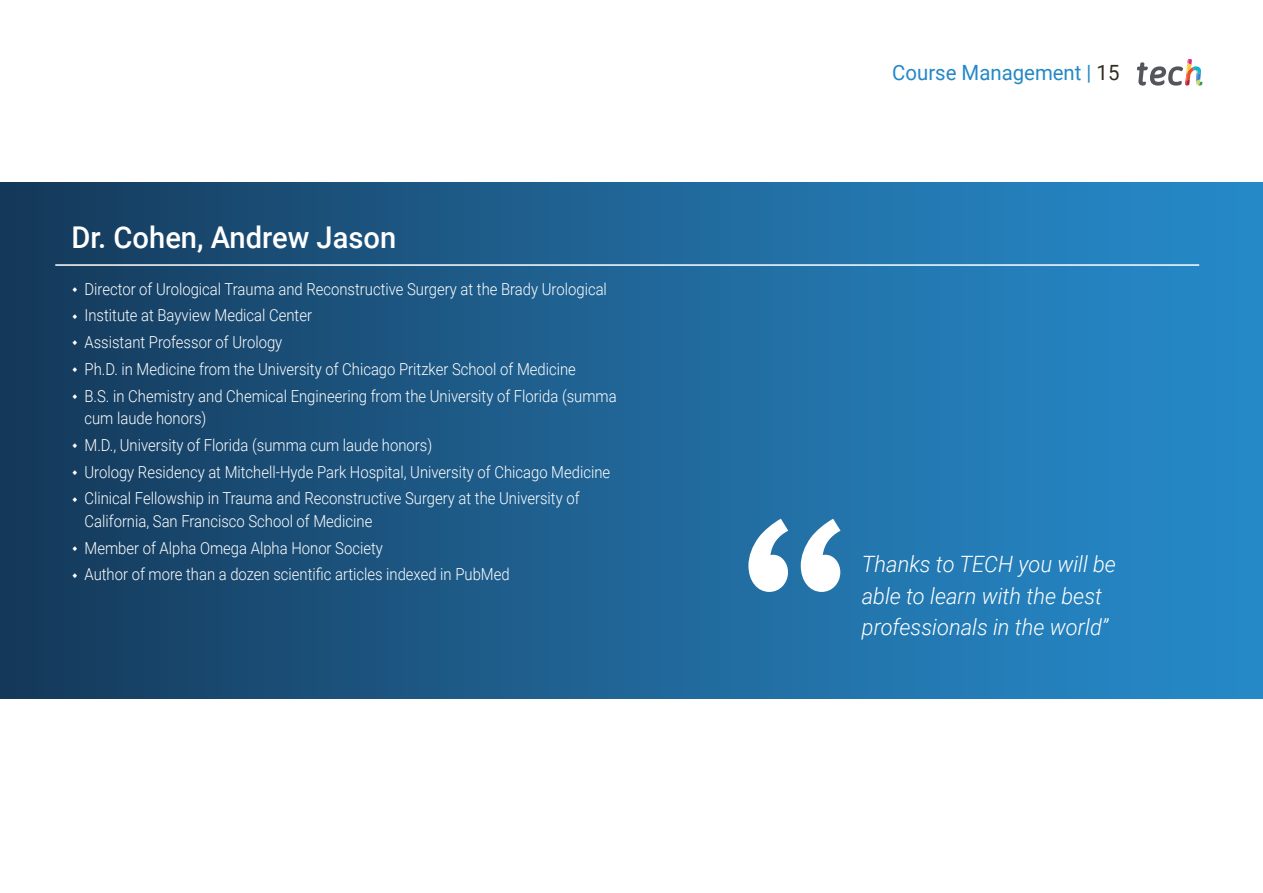
<style>
.page{position:relative;width:1263px;height:893px;background:#fff}
.page>*{position:absolute;margin:0;border:0;box-sizing:border-box;transform-origin:0 0}
.t1{font:500 30px "Roboto";color:#fff}
.t2{font:italic 300 22.5px/31.5px "Roboto";color:#fff}
.t3{font:21px "Roboto";color:#2488c7}
.t4{font:300 16.5px/26.7px "Roboto";color:#fff;scale:.9 1}
.s1{color:#312e20}
</style>
<div class="page">
<div style="left:0;top:182px;width:1263px;height:516px;background:linear-gradient(to right,#163a5c,#288ecf)"></div>
<svg style="left:748px;top:519px;width:92px;height:73px"></svg>
<svg style="left:1137px;top:59px;width:65px;height:27px"></svg>
<hr style="left:55px;top:264px;width:1144px;height:2px;background:#fff">
<svg style="left:73px;top:287px;width:4px;height:5px"></svg>
<svg style="left:73px;top:314px;width:4px;height:5px"></svg>
<svg style="left:73px;top:340px;width:4px;height:5px"></svg>
<svg style="left:73px;top:367px;width:4px;height:5px"></svg>
<svg style="left:73px;top:394px;width:4px;height:5px"></svg>
<svg style="left:73px;top:443px;width:4px;height:5px"></svg>
<svg style="left:73px;top:470px;width:4px;height:5px"></svg>
<svg style="left:73px;top:497px;width:4px;height:5px"></svg>
<svg style="left:73px;top:546px;width:4px;height:5px"></svg>
<svg style="left:73px;top:573px;width:4px;height:5px"></svg>
<h1 class="t1" style="left:71px;top:216px;width:326px">Dr. Cohen, Andrew Jason</h1>
<p class="t4" style="left:85px;top:275px;width:593px">Director of Urological Trauma and Reconstructive Surgery at the Brady Urological Institute at Bayview Medical Center<br>Assistant Professor of Urology<br>Ph.D. in Medicine from the University of Chicago Pritzker School of Medicine<br>B.S. in Chemistry and Chemical Engineering from the University of Florida (summa</p>
<p class="t4" style="left:85px;top:404px;width:586px">cum laude honors)<br>M.D., University of Florida (summa cum laude honors)<br>Urology Residency at Mitchell-Hyde Park Hospital, University of Chicago Medicine Clinical Fellowship in Trauma and Reconstructive Surgery at the University of</p>
<p class="t4" style="left:85px;top:507px;width:474px">California, San Francisco School of Medicine<br>Member of Alpha Omega Alpha Honor Society<br>Author of more than a dozen scientific articles indexed in PubMed</p>
<p class="t3" style="left:892px;top:57px;width:229px">Course Management | <span class="s1">15</span></p>
<h2 class="t2" style="left:862px;top:548px;width:256px">Thanks to TECH you will be able to learn with the best professionals in the world”</h2>
</div>
